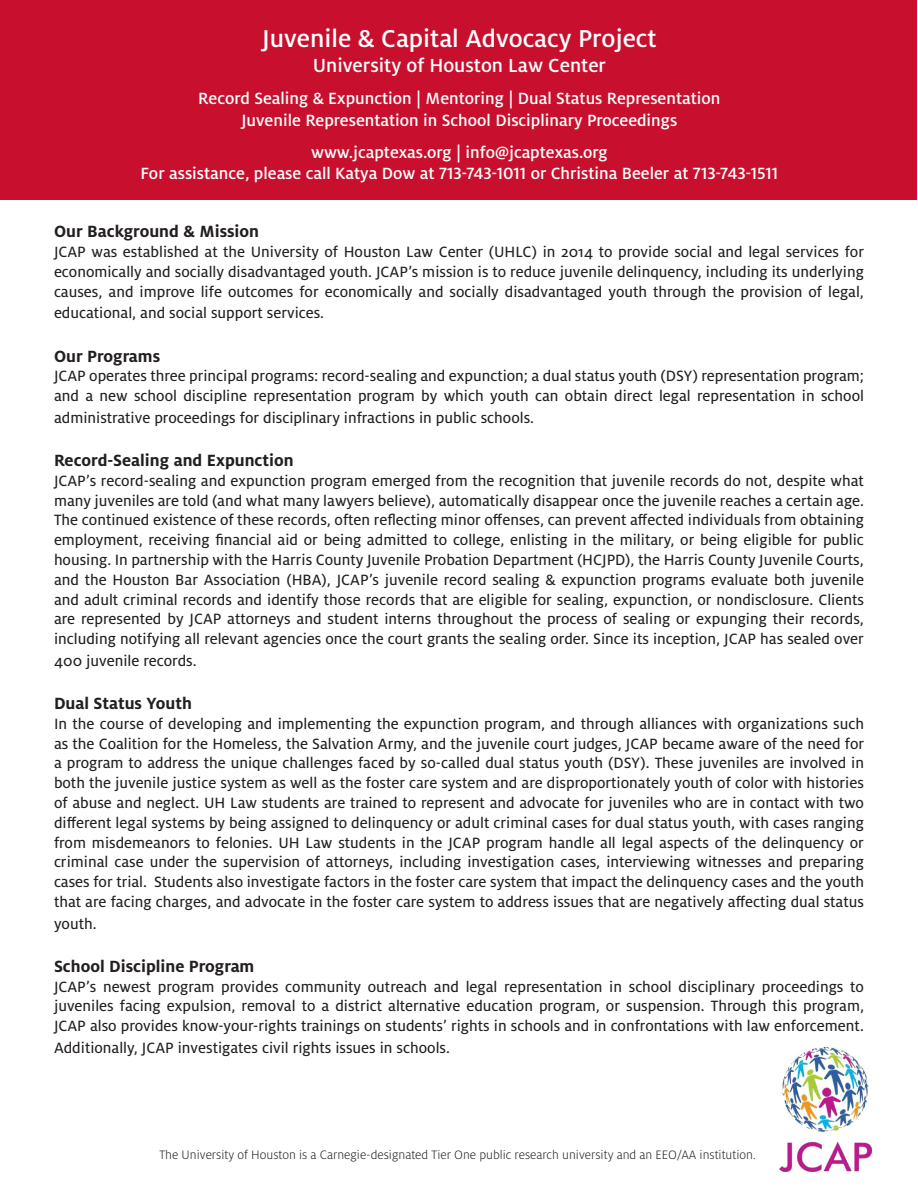
<style>
.page{position:relative;width:918px;height:1188px;background:#fff}
.page>*{position:absolute;margin:0;border:0;box-sizing:border-box;transform-origin:0 0}
.t1{font:500 27px "Milo OT";color:#fff}
.t2{font:500 21px "Milo OT";color:#fff}
.t3{font:500 18px "Milo OT";color:#fff}
.t4{font:700 18px "Milo OT";color:#231f20}
.t5{font:16.5px/19.8px "Milo OT Text";color:#231f20;text-align:justify}
.t6{font:300 13.5px "Milo OT";color:#231f20}
</style>
<div class="page">
<div style="left:1px;top:1px;width:916px;height:199px;background:#c8102e"></div>
<img style="left:780px;top:1048px;width:91px;height:124px">
<p class="t1" style="left:262px;top:23px;width:396px">Juvenile &amp; Capital Advocacy Project</p>
<p class="t2" style="left:313px;top:54px;width:295px">University of Houston Law Center</p>
<p class="t3" style="left:198px;top:88px;width:524px">Record Sealing &amp; Expunction | Mentoring | Dual Status Representation</p>
<p class="t3" style="left:241px;top:110px;width:437px">Juvenile Representation in School Disciplinary Proceedings</p>
<p class="t3" style="left:311px;top:142px;width:298px">www.jcaptexas.org | info@jcaptexas.org</p>
<p class="t3" style="left:141px;top:164px;width:639px">For assistance, please call Katya Dow at 713-743-1011 or Christina Beeler at 713-743-1511</p>
<p class="t4" style="left:54px;top:222px;width:207px">Our Background &amp; Mission</p>
<p class="t5" style="left:54px;top:242px;width:812px">JCAP was established at the University of Houston Law Center (UHLC) in 2014 to provide social and legal services for economically and socially disadvantaged youth. JCAP’s mission is to reduce juvenile delinquency, including its underlying causes, and improve life outcomes for economically and socially disadvantaged youth through the provision of legal,</p>
<p class="t5" style="left:54px;top:304px;width:272px">educational, and social support services.</p>
<p class="t4" style="left:54px;top:346px;width:108px">Our Programs</p>
<p class="t5" style="left:54px;top:367px;width:812px">JCAP operates three principal programs: record-sealing and expunction; a dual status youth (DSY) representation program; and a new school discipline representation program by which youth can obtain direct legal representation in school</p>
<p class="t5" style="left:54px;top:408px;width:482px">administrative proceedings for disciplinary infractions in public schools.</p>
<p class="t4" style="left:54px;top:450px;width:241px">Record-Sealing and Expunction</p>
<p class="t5" style="left:54px;top:471px;width:812px">JCAP’s record-sealing and expunction program emerged from the recognition that juvenile records do not, despite what many juveniles are told (and what many lawyers believe), automatically disappear once the juvenile reaches a certain age.<br>The continued existence of these records, often reflecting minor offenses, can prevent affected individuals from obtaining employment, receiving financial aid or being admitted to college, enlisting in the military, or being eligible for public housing. In partnership with the Harris County Juvenile Probation Department (HCJPD), the Harris County Juvenile Courts, and the Houston Bar Association (HBA), JCAP’s juvenile record sealing &amp; expunction programs evaluate both juvenile and adult criminal records and identify those records that are eligible for sealing, expunction, or nondisclosure. Clients are represented by JCAP attorneys and student interns throughout the process of sealing or expunging their records, including notifying all relevant agencies once the court grants the sealing order. Since its inception, JCAP has sealed over</p>
<p class="t5" style="left:54px;top:651px;width:144px">400 juvenile records.</p>
<p class="t4" style="left:54px;top:693px;width:139px">Dual Status Youth</p>
<p class="t5" style="left:54px;top:714px;width:812px">In the course of developing and implementing the expunction program, and through alliances with organizations such as the Coalition for the Homeless, the Salvation Army, and the juvenile court judges, JCAP became aware of the need for a program to address the unique challenges faced by so-called dual status youth (DSY). These juveniles are involved in both the juvenile justice system as well as the foster care system and are disproportionately youth of color with histories of abuse and neglect. UH Law students are trained to represent and advocate for juveniles who are in contact with two different legal systems by being assigned to delinquency or adult criminal cases for dual status youth, with cases ranging from misdemeanors to felonies. UH Law students in the JCAP program handle all legal aspects of the delinquency or criminal case under the supervision of attorneys, including investigation cases, interviewing witnesses and preparing cases for trial. Students also investigate factors in the foster care system that impact the delinquency cases and the youth that are facing charges, and advocate in the foster care system to address issues that are negatively affecting dual status</p>
<p class="t5" style="left:54px;top:914px;width:44px">youth.</p>
<p class="t4" style="left:54px;top:956px;width:202px">School Discipline Program</p>
<p class="t5" style="left:54px;top:977px;width:812px">JCAP’s newest program provides community outreach and legal representation in school disciplinary proceedings to juveniles facing expulsion, removal to a district alternative education program, or suspension. Through this program, JCAP also provides know-your-rights trainings on students’ rights in schools and in confrontations with law enforcement.</p>
<p class="t5" style="left:54px;top:1038px;width:397px">Additionally, JCAP investigates civil rights issues in schools.</p>
<p class="t6" style="left:159px;top:1148px;width:598px">The University of Houston is a Carnegie-designated Tier One public research university and an EEO/AA institution.</p>
</div>
